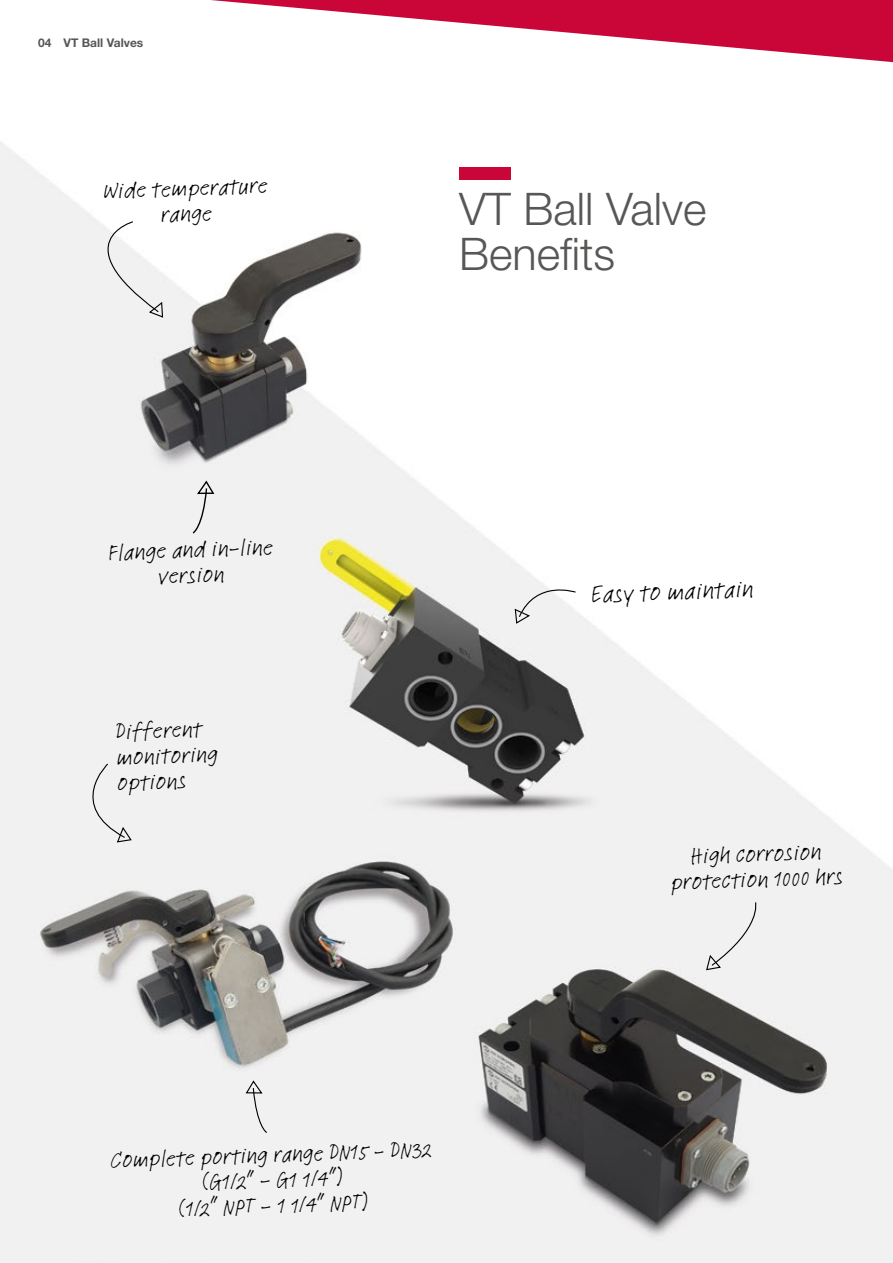
<style>
.page{position:relative;width:893px;height:1263px;background:#fff}
.page>*{position:absolute;margin:0;border:0;box-sizing:border-box;transform-origin:0 0}
.t1{font:300 45px/45px "Helvetica Neue LTW1 G";color:#575756}
.t2{font:25.5px "Feltpen LTCE";color:#000}
.t3{font:24px/25.5px "Feltpen LTCE";color:#000;text-align:center}
.t4{font:700 12px "Helvetica Neue LTW1 G";color:#575756}
</style>
<div class="page">
<img style="left:0;top:62px;width:893px;height:1201px">
<svg style="left:211px;top:0;width:682px;height:62px"></svg>
<div style="left:459px;top:167px;width:51px;height:13px;background:#ca0538"></div>
<svg style="left:514px;top:579px;width:63px;height:46px"></svg>
<div style="left:65px;top:763px;width:68px;height:80px;background:#f1f1f1"></div>
<svg style="left:192px;top:479px;width:24px;height:55px"></svg>
<svg style="left:245px;top:1079px;width:23px;height:55px"></svg>
<div style="left:705px;top:901px;width:57px;height:70px;background:#f1f1f1"></div>
<svg style="left:63px;top:221px;width:101px;height:98px"></svg>
<p class="t4" style="left:38px;top:35px;width:107px">04 VT Ball Valves</p>
<p class="t3" style="left:103px;top:178px;width:166px;rotate:-2deg">Wide temperature range</p>
<h1 class="t1" style="left:459px;top:186px;width:249px">VT Ball Valve<br>Benefits</h1>
<p class="t3" style="left:108px;top:539px;width:166px;rotate:-2deg">Flange and in-line version</p>
<p class="t3" style="left:115px;top:719px;width:103px;text-align:left;rotate:-2deg">Different monitoring options</p>
<p class="t3" style="left:110px;top:1147px;width:323px;rotate:-2deg">Complete porting range DN15 - DN32 (G1/2” - G1 1/4”)<br>(1/2” NPT - 1 1/4” NPT)</p>
<p class="t2" style="left:590px;top:578px;width:165px;rotate:-2deg">Easy to maintain</p>
<p class="t3" style="left:669px;top:844px;width:175px;rotate:-2deg">High corrosion protection 1000 hrs</p>
</div>
